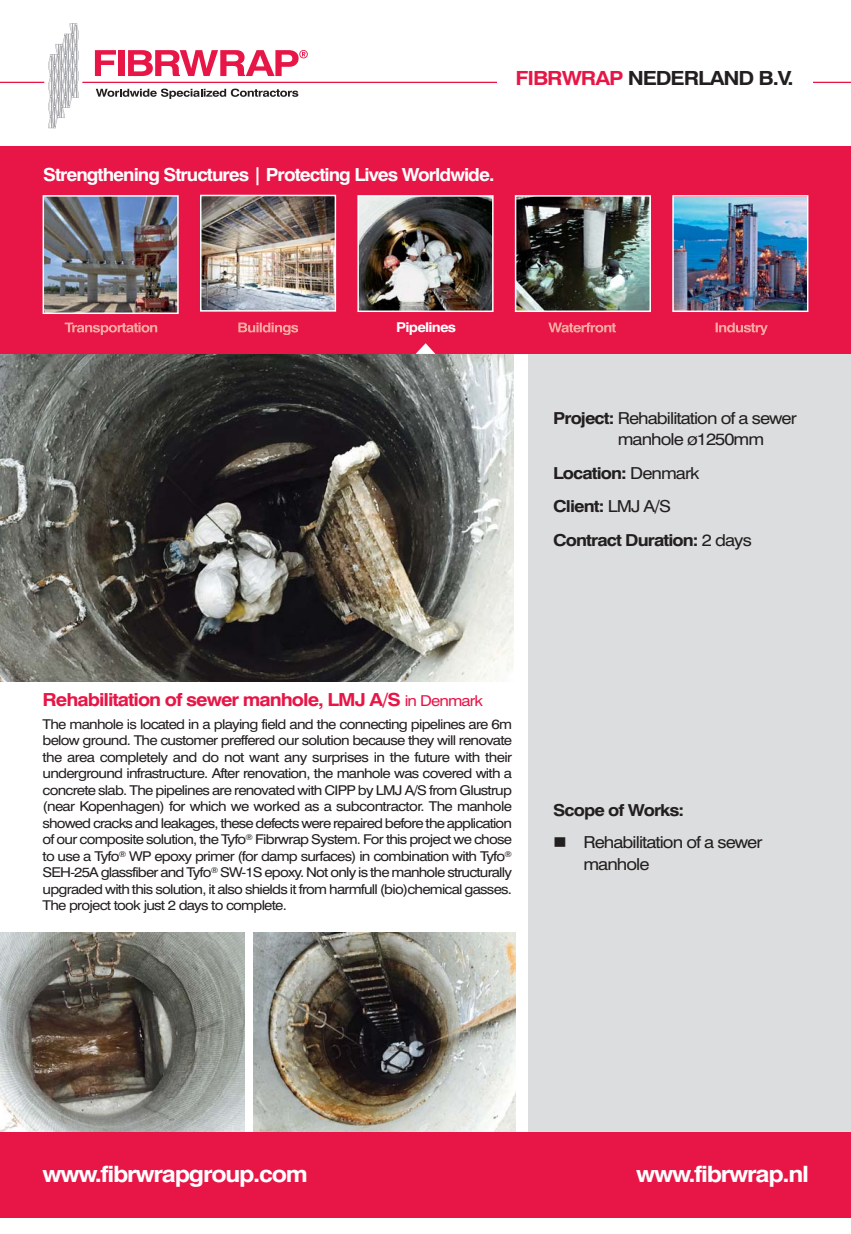
<style>
.page{position:relative;width:851px;height:1234px;background:#fff}
.page>*{position:absolute;margin:0;border:0;box-sizing:border-box;transform-origin:0 0}
.t1{font:700 22.5px "Swiss 721 BT";letter-spacing:-.05em;color:#fff;scale:1.12 1}
.t2{font:700 19.5px "Swiss 721 BT";letter-spacing:-.05em;color:#231f20;scale:1.11 1}
.t3{font:700 18px "Swiss 721 BT";letter-spacing:-.05em;color:#fff;scale:1.06 1}
.t4{font:700 18px "Swiss 721 BT";letter-spacing:-.05em;color:#e71647;scale:1.12 1}
.t5{font:16.5px/21px "Swiss 721 BT";letter-spacing:-.05em;color:#231f20;scale:1.12 1}
.t6{font:700 16.5px/33.8px "Swiss 721 BT";letter-spacing:-.05em;color:#231f20;scale:1.12 1}
.t7{font:13.5px/16.5px "Swiss 721 BT";letter-spacing:-.05em;color:#231f20;text-align:justify;scale:1.12 1}
.t8{font:700 13.5px "Swiss 721 BT";letter-spacing:-.05em;color:#fff;scale:1.12 1}
.s1{color:#e71647}
.s2{font-weight:700}
.s3{font-weight:400}
.s4{font-weight:400;font-size:15px}
</style>
<div class="page">
<img style="left:254px;top:932px;width:261px;height:200px">
<img style="left:0;top:932px;width:244px;height:200px">
<div style="left:528px;top:342px;width:322px;height:790px;background:#dcddde"></div>
<img style="left:0;top:354px;width:513px;height:327px">
<div style="left:0;top:1132px;width:850px;height:85px;background:#e71647"></div>
<div style="left:0;top:147px;width:850px;height:207px;background:#e71647"></div>
<img style="left:46px;top:198px;width:130px;height:113px">
<div style="left:43px;top:195px;width:136px;height:119px;border:2px solid #fff"></div>
<img style="left:203px;top:198px;width:130px;height:110px">
<div style="left:200px;top:195px;width:136px;height:116px;border:2px solid #fff"></div>
<img style="left:360px;top:198px;width:130px;height:111px">
<div style="left:357px;top:195px;width:136px;height:117px;border:2px solid #fff"></div>
<img style="left:517px;top:198px;width:131px;height:111px">
<div style="left:514px;top:195px;width:137px;height:117px;border:2px solid #fff"></div>
<img style="left:675px;top:198px;width:130px;height:111px">
<div style="left:672px;top:195px;width:136px;height:117px;border:2px solid #fff"></div>
<svg style="left:65px;top:322px;width:180px;height:13px"></svg>
<svg style="left:548px;top:322px;width:209px;height:10px"></svg>
<svg style="left:415px;top:343px;width:20px;height:11px"></svg>
<svg style="left:0;top:23px;width:850px;height:105px"></svg>
<div style="left:497px;top:64px;width:315px;height:32px;background:#fff"></div>
<h2 class="t2" style="left:515px;top:71px;width:252px"><span class="s1">FIBRWRAP</span> NEDERLAND B.V.</h2>
<h3 class="t3" style="left:43px;top:168px;width:427px">Strengthening Structures | Protecting Lives Worldwide.</h3>
<p class="t8" style="left:396px;top:322px;width:55px">Pipelines</p>
<p class="t5" style="left:617px;top:409px;width:161px;text-indent:-65px"><span class="s2">Project:</span> Rehabilitation of a sewer manhole ø1250mm</p>
<p class="t6" style="left:553px;top:457px;width:179px">Location: <span class="s3">Denmark<br></span>Client: <span class="s3">LMJ A/S<br></span>Contract Duration: <span class="s3">2 days</span></p>
<h3 class="t4" style="left:43px;top:692px;width:395px">Rehabilitation of sewer manhole, LMJ A/S <span class="s4">in Denmark</span></h3>
<p class="t7" style="left:43px;top:716px;width:420px">The manhole is located in a playing field and the connecting pipelines are 6m below ground. The customer preffered our solution because they will renovate the area completely and do not want any surprises in the future with their underground infrastructure. After renovation, the manhole was covered with a concrete slab. The pipelines are renovated with CIPP by LMJ A/S from Glustrup (near Kopenhagen) for which we worked as a subcontractor. The manhole showed cracks and leakages, these defects were repaired before the application of our composite solution, the Tyfo<sup>®</sup> Fibrwrap System. For this project we chose to use a Tyfo<sup>®</sup> WP epoxy primer (for damp surfaces) in combination with Tyfo<sup>® </sup>SEH-25A glassfiber and Tyfo<sup>®</sup> SW-1S epoxy. Not only is the manhole structurally upgraded with this solution, it also shields it from harmfull (bio)chemical gasses.<br>The project took just 2 days to complete.</p>
<p class="t6" style="left:553px;top:795px;width:118px">Scope of Works:</p>
<p class="t5" style="left:583px;top:832px;width:161px;line-height:22.5px;text-indent:-30px">■ Rehabilitation of a sewer manhole</p>
<h1 class="t1" style="left:43px;top:1165px;width:238px">www.fibrwrapgroup.com</h1>
<h1 class="t1" style="left:636px;top:1165px;width:156px">www.fibrwrap.nl</h1>
</div>
